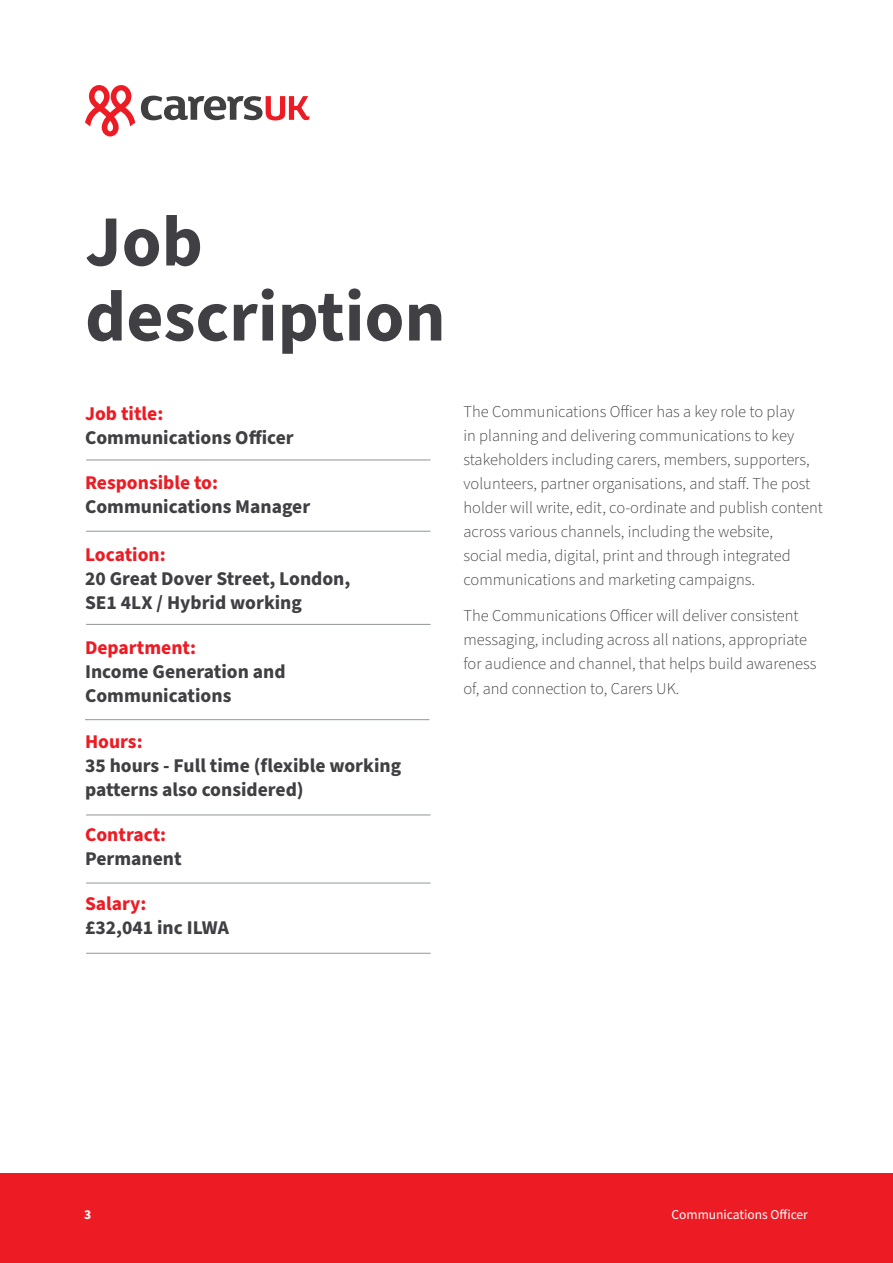
<style>
.page{position:relative;width:893px;height:1263px;background:#fff}
.page>*{position:absolute;margin:0;border:0;box-sizing:border-box;transform-origin:0 0}
.t1{font:700 72px/75px "Source Sans 3";color:#403f43}
.t2{font:700 19.5px/24px "Source Sans Pro";color:#403f43}
.t3{font:700 19.5px "Source Sans Pro";color:#ed1c24}
.t4{font:300 16.5px/24px "Source Sans Pro";color:#403f43}
.t5{font:13.5px "Source Sans Pro";color:#fff}
.t6{font:700 13.5px "Source Sans Pro";color:#fff}
</style>
<div class="page">
<svg style="left:141px;top:96px;width:169px;height:24px"></svg>
<svg style="left:85px;top:85px;width:50px;height:51px"></svg>
<div style="left:0;top:1174px;width:893px;height:89px;background:#ed1c24"></div>
<hr style="left:86px;top:460px;width:345px;height:1px;background:#939598">
<hr style="left:86px;top:531px;width:345px;height:1px;background:#939598">
<hr style="left:86px;top:624px;width:345px;height:1px;background:#939598">
<hr style="left:85px;top:719px;width:344px;height:1px;background:#939598">
<hr style="left:86px;top:814px;width:345px;height:1px;background:#939598">
<hr style="left:86px;top:883px;width:345px;height:1px;background:#939598">
<hr style="left:86px;top:953px;width:345px;height:1px;background:#939598">
<h1 class="t1" style="left:85px;top:204px;width:362px">Job description</h1>
<p class="t3" style="left:85px;top:400px;width:80px">Job title:</p>
<p class="t2" style="left:85px;top:426px;width:210px">Communications Officer</p>
<p class="t3" style="left:85px;top:469px;width:135px">Responsible to:</p>
<p class="t2" style="left:85px;top:495px;width:227px">Communications Manager</p>
<p class="t3" style="left:85px;top:541px;width:82px">Location:</p>
<p class="t2" style="left:85px;top:567px;width:267px">20 Great Dover Street, London,<br>SE1 4LX / Hybrid working</p>
<p class="t3" style="left:85px;top:634px;width:113px">Department:</p>
<p class="t2" style="left:85px;top:660px;width:202px">Income Generation and<br>Communications</p>
<p class="t3" style="left:85px;top:728px;width:59px">Hours:</p>
<p class="t2" style="left:85px;top:754px;width:318px">35 hours - Full time (flexible working patterns also considered)</p>
<p class="t3" style="left:85px;top:821px;width:83px">Contract:</p>
<p class="t2" style="left:85px;top:847px;width:98px">Permanent</p>
<p class="t3" style="left:85px;top:890px;width:63px">Salary:</p>
<p class="t2" style="left:85px;top:916px;width:145px">£32,041 inc ILWA</p>
<p class="t4" style="left:463px;top:400px;width:361px">The Communications Officer has a key role to play<br>in planning and delivering communications to key stakeholders including carers, members, supporters, volunteers, partner organisations, and staff. The post holder will write, edit, co-ordinate and publish content across various channels, including the website,<br>social media, digital, print and through integrated communications and marketing campaigns.</p>
<p class="t4" style="left:463px;top:604px;width:354px">The Communications Officer will deliver consistent messaging, including across all nations, appropriate for audience and channel, that helps build awareness of, and connection to, Carers UK.</p>
<p class="t6" style="left:84px;top:1206px;width:9px">3</p>
<p class="t5" style="left:671px;top:1206px;width:138px">Communications Officer</p>
</div>
